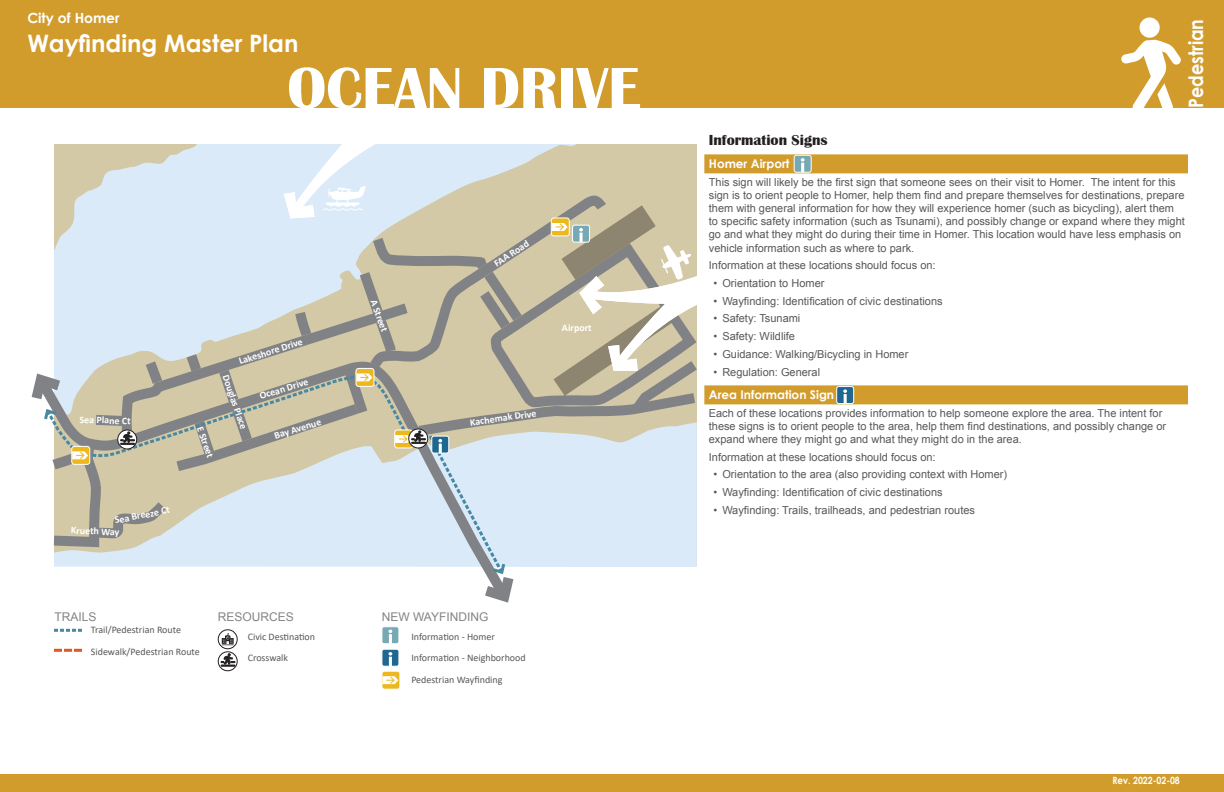
<style>
.page{position:relative;width:1224px;height:792px;background:#fff}
.page>*{position:absolute;margin:0;border:0;box-sizing:border-box;transform-origin:0 0}
.Sheet_Title{font:700 60px "Britannic";color:#fff}
.t1{font:700 24px "Century Gothic";color:#fff}
.t2{font:700 20px "Century Gothic";color:#fff;scale:.88 1}
.t3{font:700 15px "Britannic";color:#231f20}
.t4{font:700 14px "Century Gothic";color:#fff}
.Sub_Header_-_Pedestr{font:700 12px "Century Gothic";color:#fff}
.Legend_Header{font:12px "Arial";color:#848482}
.Body_Text{font:11px/13.2px "Arial";color:#57585a}
.Legend_Text{font:10px "Calibri";color:#57585a}
.Map_-_Roads{font:700 10px "Calibri";color:#fff}
.t5{font:700 10px "Century Gothic";color:#fff;scale:.88 1}
</style>
<div class="page">
<div style="left:0;top:0;width:1224px;height:108px;background:#d19c2c"></div>
<div style="left:0;top:774px;width:1224px;height:18px;background:#d19c2c"></div>
<svg style="left:1121px;top:17px;width:60px;height:91px"></svg>
<svg style="left:54px;top:629px;width:28px;height:3px"></svg>
<svg style="left:54px;top:649px;width:28px;height:3px"></svg>
<div style="left:704px;top:154px;width:484px;height:19px;background:#d19c2c"></div>
<div style="left:704px;top:385px;width:484px;height:19px;background:#d19c2c"></div>
<svg style="left:218px;top:630px;width:19px;height:19px"></svg>
<div style="left:218px;top:629px;width:20px;height:20px;border:1px solid #231f20;border-radius:50%"></div>
<div style="left:794px;top:155px;width:17px;height:17px;background:#77a9b4;border-radius:2px"></div>
<div style="left:794px;top:155px;width:18px;height:18px;border:1px solid #fff;border-radius:2px"></div>
<svg style="left:801px;top:158px;width:4px;height:14px"></svg>
<div style="left:837px;top:387px;width:17px;height:17px;background:#1f6790;border-radius:2px"></div>
<div style="left:836px;top:386px;width:18px;height:18px;border:1px solid #fff;border-radius:2px"></div>
<svg style="left:843px;top:389px;width:4px;height:15px"></svg>
<div style="left:382px;top:671px;width:18px;height:18px;background:#edb81d;border-radius:3px"></div>
<div style="left:381px;top:671px;width:19px;height:19px;border:1px solid #fff;border-radius:3px"></div>
<svg style="left:382px;top:675px;width:17px;height:10px"></svg>
<div style="left:382px;top:627px;width:17px;height:17px;background:#77a9b4;border-radius:2px"></div>
<div style="left:381px;top:626px;width:18px;height:18px;border:1px solid #fff;border-radius:2px"></div>
<svg style="left:389px;top:630px;width:3px;height:14px"></svg>
<div style="left:382px;top:649px;width:17px;height:17px;background:#1f6790;border-radius:2px"></div>
<div style="left:381px;top:649px;width:18px;height:18px;border:1px solid #fff;border-radius:2px"></div>
<svg style="left:389px;top:652px;width:3px;height:14px"></svg>
<svg style="left:218px;top:652px;width:19px;height:19px"></svg>
<div style="left:218px;top:651px;width:20px;height:20px;border:1px solid #231f20;border-radius:50%"></div>
<svg style="left:221px;top:633px;width:14px;height:33px"></svg>
<svg style="left:31px;top:144px;width:677px;height:459px;background:#d2d5ce"></svg>
<p class="t4" style="left:27px;top:8px;width:94px">City of Homer</p>
<h2 class="t1" style="left:27px;top:25px;width:273px">Wayfinding Master Plan</h2>
<p class="Sheet_Title" style="left:287px;top:54px;width:354px">OCEAN DRIVE</p>
<p class="Map_-_Roads" style="left:80px;top:412px;width:53px;rotate:2deg">Sea Plane Ct</p>
<p class="Map_-_Roads" style="left:113px;top:513px;width:57px;rotate:-11deg">Sea Breeze Ct</p>
<p class="Map_-_Roads" style="left:71px;top:523px;width:50px;rotate:2deg">Krueth Way</p>
<p class="Map_-_Roads" style="left:206px;top:424px;width:34px;rotate:70deg">E Street</p>
<p class="Map_-_Roads" style="left:237px;top:355px;width:68px;rotate:-18deg">Lakeshore Drive</p>
<p class="Map_-_Roads" style="left:258px;top:390px;width:52px;rotate:-18deg">Ocean Drive</p>
<p class="Map_-_Roads" style="left:232px;top:372px;width:59px;rotate:71deg">Douglas Place</p>
<p class="Map_-_Roads" style="left:272px;top:429px;width:50px;rotate:-18deg">Bay Avenue</p>
<p class="Map_-_Roads" style="left:380px;top:297px;width:35px;rotate:70deg">A Street</p>
<p class="Map_-_Roads" style="left:491px;top:258px;width:41px;rotate:-33deg">FAA Road</p>
<p class="Map_-_Roads" style="left:562px;top:320px;width:31px">Airport</p>
<p class="Map_-_Roads" style="left:469px;top:415px;width:68px;rotate:-8deg">Kachemak Drive</p>
<p class="Legend_Header" style="left:218px;top:609px;width:78px">RESOURCES</p>
<p class="Legend_Header" style="left:55px;top:609px;width:44px">TRAILS</p>
<p class="Legend_Header" style="left:382px;top:609px;width:108px">NEW WAYFINDING</p>
<p class="Legend_Text" style="left:248px;top:629px;width:69px">Civic Destination</p>
<p class="Legend_Text" style="left:248px;top:651px;width:42px">Crosswalk</p>
<p class="Legend_Text" style="left:91px;top:623px;width:92px">Trail/Pedestrian Route</p>
<p class="Legend_Text" style="left:91px;top:645px;width:110px">Sidewalk/Pedestrian Route</p>
<p class="Legend_Text" style="left:411px;top:629px;width:85px">Information - Homer</p>
<p class="Legend_Text" style="left:411px;top:651px;width:116px">Information - Neighborhood</p>
<p class="Legend_Text" style="left:411px;top:672px;width:93px">Pedestrian Wayfinding</p>
<h3 class="t2" style="left:1181px;top:108px;width:103px;rotate:-90deg">Pedestrian</h3>
<p class="t3" style="left:709px;top:131px;width:120px">Information Signs</p>
<p class="Sub_Header_-_Pedestr" style="left:709px;top:154px;width:82px">Homer Airport</p>
<p class="Body_Text" style="left:709px;top:175px;width:478px">This sign will likely be the first sign that someone sees on their visit to Homer. The intent for this sign is to orient people to Homer, help them find and prepare themselves for destinations, prepare them with general information for how they will experience homer (such as bicycling), alert them to specific safety information (such as Tsunami), and possibly change or expand where they might go and what they might do during their time in Homer. This location would have less emphasis on vehicle information such as where to park.</p>
<p class="Body_Text" style="left:709px;top:259px;width:228px">Information at these locations should focus on:</p>
<p class="Body_Text" style="left:713px;top:277px;width:113px">• Orientation to Homer</p>
<p class="Body_Text" style="left:713px;top:294px;width:231px">• Wayfinding: Identification of civic destinations</p>
<p class="Body_Text" style="left:713px;top:312px;width:89px">• Safety: Tsunami</p>
<p class="Body_Text" style="left:713px;top:330px;width:83px">• Safety: Wildlife</p>
<p class="Body_Text" style="left:713px;top:347px;width:197px">• Guidance: Walking/Bicycling in Homer</p>
<p class="Body_Text" style="left:713px;top:365px;width:108px">• Regulation: General</p>
<p class="Sub_Header_-_Pedestr" style="left:709px;top:385px;width:127px">Area Information Sign</p>
<p class="Body_Text" style="left:709px;top:406px;width:459px">Each of these locations provides information to help someone explore the area. The intent for these signs is to orient people to the area, help them find destinations, and possibly change or expand where they might go and what they might do in the area.</p>
<p class="Body_Text" style="left:709px;top:450px;width:228px">Information at these locations should focus on:</p>
<p class="Body_Text" style="left:713px;top:468px;width:295px">• Orientation to the area (also providing context with Homer)</p>
<p class="Body_Text" style="left:713px;top:486px;width:231px">• Wayfinding: Identification of civic destinations</p>
<p class="Body_Text" style="left:713px;top:503px;width:263px">• Wayfinding: Trails, trailheads, and pedestrian routes</p>
<p class="t5" style="left:1113px;top:773px;width:78px">Rev. 2022-02-08</p>
</div>
